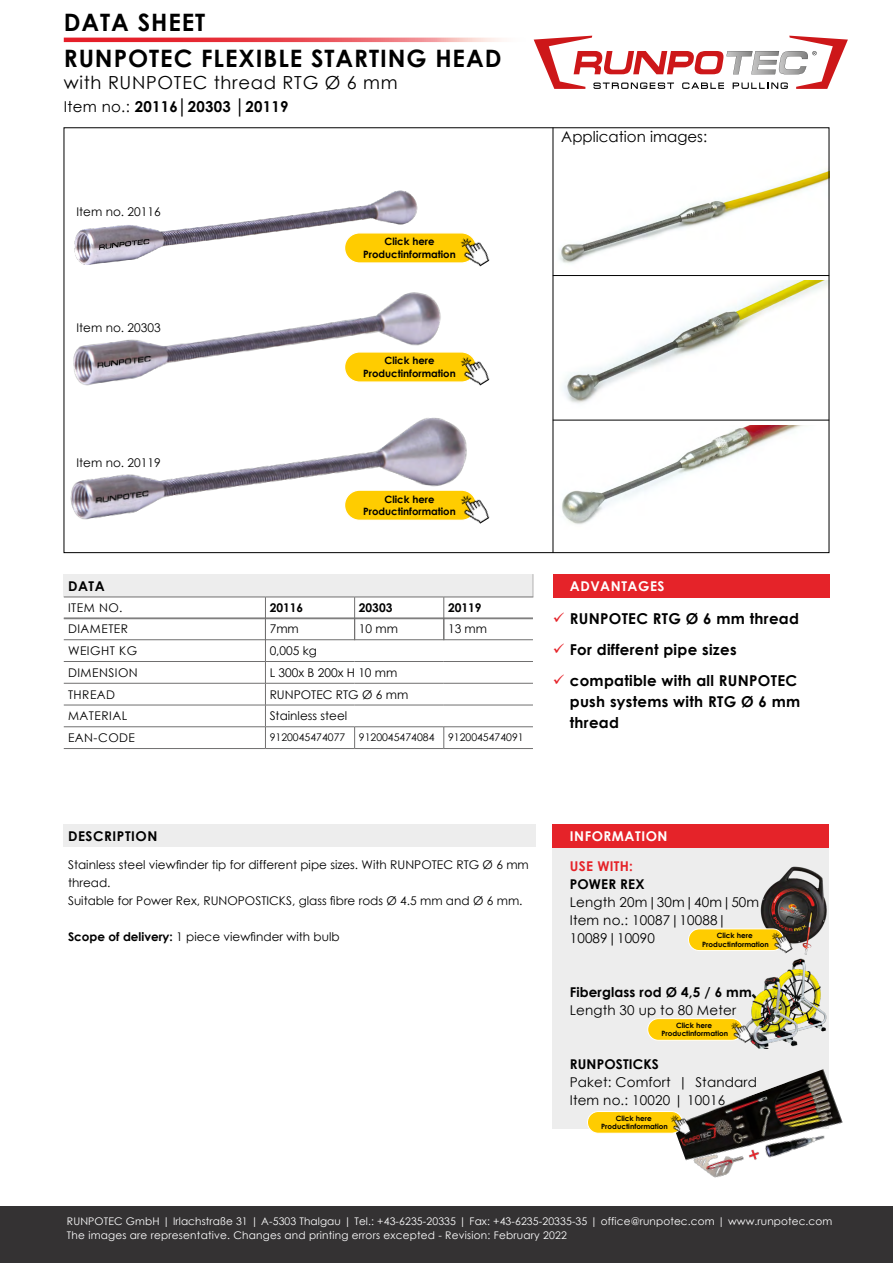
<style>
.page{position:relative;width:893px;height:1263px;background:#fff}
.page>*{position:absolute;margin:0;border:0;box-sizing:border-box;transform-origin:0 0}
.t1{font:700 24px/36px "Century Gothic";letter-spacing:.04em;color:#000}
.t2{font:18px "Century Gothic";letter-spacing:.04em;color:#000}
.t3{font:700 15px/31.2px "Century Gothic";letter-spacing:.02em;color:#000}
.t4{font:15px "Century Gothic";color:#000}
.t5{font:13.5px/18px "Century Gothic";letter-spacing:.01em;color:#000}
.t6{font:700 13.5px "Century Gothic";letter-spacing:.01em;color:#000}
.t7{font:700 13.5px "Century Gothic";letter-spacing:.04em;color:#fff}
.t8{font:700 13.5px "Century Gothic";letter-spacing:.04em;color:#000}
.t9{font:700 13.5px "Century Gothic";letter-spacing:.02em;color:#e52329}
.t10{font:12px/18px "Century Gothic";color:#000}
.t11{font:12px "Century Gothic";letter-spacing:.04em;color:#000}
.t12{font:700 12px "Century Gothic";color:#000}
.t13{font:10.5px/13.5px "Century Gothic";letter-spacing:.01em;color:#fff}
.t14{font:10.5px "Century Gothic";color:#000}
.t15{font:700 10.05px/12.1px "Century Gothic";color:#000;text-align:center}
.t16{font:700 7.2px/8.7px "Century Gothic";color:#000;text-align:center}
.s1{font-weight:400}
.s2{font-weight:700}
</style>
<div class="page">
<img style="left:559px;top:168px;width:268px;height:95px">
<img style="left:562px;top:425px;width:242px;height:99px">
<img style="left:563px;top:281px;width:264px;height:122px">
<div style="left:64px;top:574px;width:469px;height:23px;background:#ededed"></div>
<svg style="left:533px;top:574px;width:1px;height:23px"></svg>
<hr style="left:64px;top:597px;width:201px;height:1px;background:#706f6f">
<hr style="left:265px;top:597px;width:90px;height:1px;background:#706f6f">
<hr style="left:355px;top:597px;width:89px;height:1px;background:#706f6f">
<hr style="left:444px;top:597px;width:89px;height:1px;background:#706f6f">
<hr style="left:64px;top:618px;width:201px;height:1px;background:#706f6f">
<hr style="left:265px;top:618px;width:90px;height:1px;background:#706f6f">
<hr style="left:355px;top:618px;width:89px;height:1px;background:#706f6f">
<svg style="left:354px;top:597px;width:1px;height:42px"></svg>
<hr style="left:444px;top:618px;width:89px;height:1px;background:#706f6f">
<svg style="left:444px;top:597px;width:1px;height:42px"></svg>
<hr style="left:64px;top:639px;width:201px;height:1px;background:#706f6f">
<hr style="left:265px;top:639px;width:90px;height:1px;background:#706f6f">
<hr style="left:355px;top:639px;width:89px;height:1px;background:#706f6f">
<hr style="left:444px;top:639px;width:89px;height:1px;background:#706f6f">
<hr style="left:64px;top:661px;width:201px;height:1px;background:#706f6f">
<hr style="left:265px;top:661px;width:90px;height:1px;background:#706f6f">
<hr style="left:355px;top:661px;width:89px;height:1px;background:#706f6f">
<hr style="left:444px;top:661px;width:89px;height:1px;background:#706f6f">
<hr style="left:64px;top:683px;width:201px;height:1px;background:#706f6f">
<hr style="left:265px;top:683px;width:90px;height:1px;background:#706f6f">
<hr style="left:355px;top:683px;width:89px;height:1px;background:#706f6f">
<hr style="left:444px;top:683px;width:89px;height:1px;background:#706f6f">
<hr style="left:64px;top:705px;width:201px;height:1px;background:#706f6f">
<hr style="left:265px;top:705px;width:90px;height:1px;background:#706f6f">
<hr style="left:355px;top:705px;width:89px;height:1px;background:#706f6f">
<hr style="left:444px;top:705px;width:89px;height:1px;background:#706f6f">
<hr style="left:64px;top:726px;width:201px;height:1px;background:#706f6f">
<hr style="left:265px;top:726px;width:90px;height:1px;background:#706f6f">
<svg style="left:265px;top:597px;width:1px;height:151px"></svg>
<hr style="left:355px;top:726px;width:89px;height:1px;background:#706f6f">
<svg style="left:354px;top:727px;width:1px;height:21px"></svg>
<hr style="left:444px;top:726px;width:89px;height:1px;background:#706f6f">
<svg style="left:444px;top:727px;width:1px;height:21px"></svg>
<hr style="left:64px;top:748px;width:201px;height:1px;background:#706f6f">
<hr style="left:265px;top:748px;width:90px;height:1px;background:#706f6f">
<hr style="left:355px;top:748px;width:89px;height:1px;background:#706f6f">
<hr style="left:444px;top:748px;width:89px;height:1px;background:#706f6f">
<div style="left:553px;top:574px;width:276px;height:23px;background:#e52329"></div>
<div style="left:64px;top:824px;width:472px;height:23px;background:#ededed"></div>
<div style="left:553px;top:848px;width:276px;height:280px;background:#ededed"></div>
<div style="left:553px;top:824px;width:276px;height:24px;background:#e52329"></div>
<img style="left:761px;top:867px;width:65px;height:88px">
<img style="left:678px;top:1069px;width:165px;height:109px">
<img style="left:781px;top:958px;width:45px;height:74px">
<img style="left:751px;top:976px;width:48px;height:73px">
<hr style="left:553px;top:128px;width:1px;height:425px;background:#000">
<hr style="left:553px;top:275px;width:276px;height:1px;background:#000">
<hr style="left:553px;top:420px;width:276px;height:1px;background:#000">
<div style="left:0;top:1206px;width:893px;height:57px;background:#343233"></div>
<svg style="left:64px;top:38px;width:470px;height:4px;background:#ec646a"></svg>
<svg style="left:534px;top:36px;width:314px;height:53px"></svg>
<img style="left:475px;top:499px;width:15px;height:25px">
<div style="left:345px;top:233px;width:131px;height:30px;background:#fc0;border-radius:15px"></div>
<div style="left:344px;top:232px;width:133px;height:32px;border:1px solid #fff;border-radius:15px"></div>
<img style="left:455px;top:232px;width:35px;height:35px">
<div style="left:688px;top:929px;width:95px;height:21px;background:#fc0;border-radius:11px"></div>
<div style="left:688px;top:928px;width:96px;height:23px;border:1px solid #fff;border-radius:11px"></div>
<img style="left:768px;top:927px;width:28px;height:28px">
<div style="left:648px;top:1018px;width:95px;height:22px;background:#fc0;border-radius:11px"></div>
<div style="left:647px;top:1018px;width:96px;height:23px;border:1px solid #fff;border-radius:11px"></div>
<img style="left:727px;top:1017px;width:28px;height:29px">
<div style="left:587px;top:1111px;width:95px;height:22px;background:#fc0;border-radius:11px"></div>
<div style="left:587px;top:1111px;width:96px;height:23px;border:1px solid #fff;border-radius:11px"></div>
<img style="left:667px;top:1110px;width:28px;height:29px">
<img style="left:74px;top:190px;width:348px;height:75px">
<img style="left:73px;top:292px;width:368px;height:94px">
<img style="left:64px;top:390px;width:411px;height:159px">
<div style="left:345px;top:352px;width:131px;height:30px;background:#fc0;border-radius:15px"></div>
<div style="left:344px;top:351px;width:133px;height:32px;border:1px solid #fff;border-radius:15px"></div>
<img style="left:455px;top:351px;width:35px;height:40px">
<h1 class="t1" style="left:64px;top:3px;width:439px">DATA SHEET<br>RUNPOTEC FLEXIBLE STARTING HEAD</h1>
<h2 class="t2" style="left:64px;top:70px;width:335px">with RUNPOTEC thread RTG Ø 6 mm</h2>
<p class="t3" style="left:64px;top:90px;width:226px"><span class="s1">Item no.:</span> 20116│20303 │20119</p>
<p class="t10" style="left:77px;top:202px;width:86px">Item no. 20116</p>
<p class="t10" style="left:77px;top:318px;width:86px">Item no. 20303</p>
<p class="t10" style="left:77px;top:453px;width:86px">Item no. 20119</p>
<p class="t15" style="left:363px;top:235px;width:94px">Click here<br>Productinformation</p>
<p class="t15" style="left:363px;top:354px;width:94px">Click here<br>Productinformation</p>
<p class="t15" style="left:363px;top:492px;width:94px">Click here<br>Productinformation</p>
<p class="t6" style="left:68px;top:575px;width:38px">DATA</p>
<p class="t10" style="left:68px;top:599px;width:56px">ITEM NO.</p>
<p class="t12" style="left:270px;top:599px;width:35px">20116</p>
<p class="t12" style="left:359px;top:599px;width:35px">20303</p>
<p class="t12" style="left:448px;top:599px;width:35px">20119</p>
<p class="t11" style="left:68px;top:621px;width:62px">DIAMETER</p>
<p class="t10" style="left:270px;top:620px;width:31px">7mm</p>
<p class="t10" style="left:359px;top:620px;width:41px">10 mm</p>
<p class="t10" style="left:448px;top:620px;width:41px">13 mm</p>
<p class="t11" style="left:68px;top:642px;width:71px">WEIGHT KG</p>
<p class="t10" style="left:270px;top:642px;width:49px">0,005 kg</p>
<p class="t11" style="left:68px;top:664px;width:71px">DIMENSION</p>
<p class="t10" style="left:270px;top:663px;width:129px">L 300x B 200x H 10 mm</p>
<p class="t10" style="left:68px;top:685px;width:49px">THREAD</p>
<p class="t10" style="left:270px;top:685px;width:140px">RUNPOTEC RTG Ø 6 mm</p>
<p class="t11" style="left:68px;top:708px;width:61px">MATERIAL</p>
<p class="t10" style="left:270px;top:707px;width:79px">Stainless steel</p>
<p class="t10" style="left:68px;top:729px;width:69px">EAN-CODE</p>
<p class="t14" style="left:270px;top:730px;width:77px">9120045474077</p>
<p class="t14" style="left:359px;top:730px;width:77px">9120045474084</p>
<p class="t14" style="left:448px;top:730px;width:77px">9120045474091</p>
<p class="t4" style="left:561px;top:126px;width:147px">Application images:</p>
<p class="t7" style="left:570px;top:575px;width:96px">ADVANTAGES</p>
<p class="t3" style="left:570px;top:602px;width:231px">RUNPOTEC RTG Ø 6 mm thread<br>For different pipe sizes compatible with all RUNPOTEC</p>
<p class="t3" style="left:570px;top:690px;width:232px;line-height:21px">push systems with RTG Ø 6 mm thread</p>
<p class="t8" style="left:68px;top:826px;width:91px">DESCRIPTION</p>
<p class="t10" style="left:68px;top:855px;width:462px">Stainless steel viewfinder tip for different pipe sizes. With RUNPOTEC RTG Ø 6 mm thread.<br>Suitable for Power Rex, RUNOPOSTICKS, glass fibre rods Ø 4.5 mm and Ø 6 mm.</p>
<p class="t10" style="left:68px;top:927px;width:273px"><span class="s2">Scope of delivery:</span> 1 piece viewfinder with bulb</p>
<p class="t7" style="left:570px;top:826px;width:99px">INFORMATION</p>
<p class="t9" style="left:570px;top:855px;width:65px">USE WITH:</p>
<p class="t6" style="left:570px;top:873px;width:76px">POWER REX</p>
<p class="t5" style="left:570px;top:893px;width:191px">Length 20m|30m|40m|50m<br>Item no.: 10087|10088|<br>10089|10090</p>
<p class="t16" style="left:702px;top:930px;width:68px">Click here<br>Productinformation</p>
<p class="t6" style="left:570px;top:981px;width:183px">Fiberglass rod Ø 4,5 / 6 mm</p>
<p class="t5" style="left:570px;top:1001px;width:168px">Length 30 up to 80 Meter</p>
<p class="t16" style="left:661px;top:1020px;width:68px">Click here<br>Productinformation</p>
<p class="t6" style="left:570px;top:1053px;width:91px">RUNPOSTICKS</p>
<p class="t5" style="left:570px;top:1073px;width:189px">Paket: Comfort | Standard<br>Item no.: 10020 | 10016</p>
<p class="t16" style="left:601px;top:1113px;width:68px">Click here<br>Productinformation</p>
<p class="t13" style="left:67px;top:1214px;width:767px">RUNPOTEC GmbH | Irlachstraße 31 | A-5303 Thalgau | Tel.: +43-6235-20335 | Fax: +43-6235-20335-35 | office@runpotec.com | www.runpotec.com<br>The images are representative. Changes and printing errors excepted - Revision: February 2022</p>
</div>
